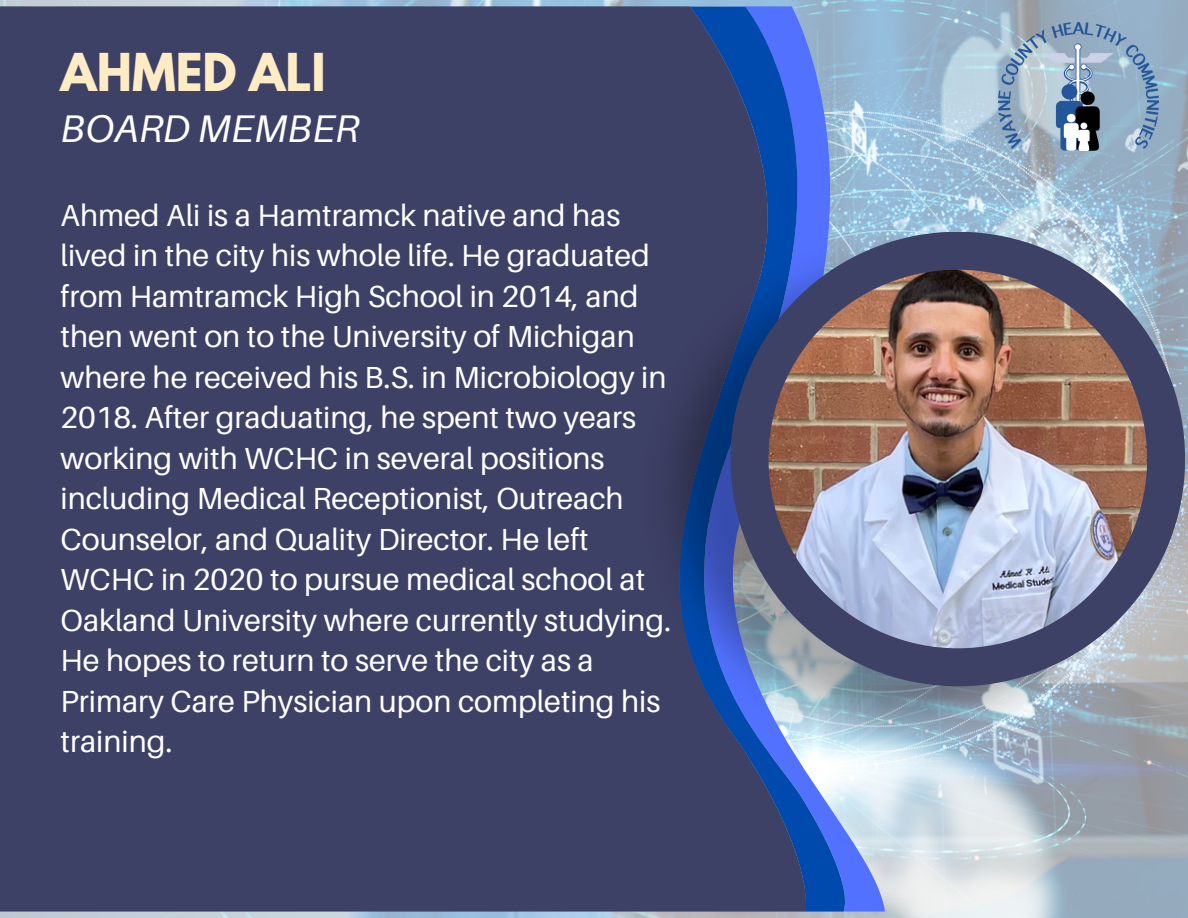
<style>
.page{position:relative;width:1188px;height:918px;background:#fff}
.page>*{position:absolute;margin:0;border:0;box-sizing:border-box;transform-origin:0 0}
.t1{font:700 46.2px "League Spartan";color:#ffecc5}
.t2{font:italic 38.4px "Aileron";color:#fff}
.t3{font:30.6px/40.5px "Aileron";color:#fff}
</style>
<div class="page">
<img style="left:0;top:0;width:1188px;height:918px">
<svg style="left:859px;top:6px;width:26px;height:906px;background:#acc8e7"></svg>
<svg style="left:816px;top:6px;width:43px;height:906px;background:#88a8df"></svg>
<div style="left:0;top:6px;width:816px;height:906px;background:#3e4166"></div>
<img style="left:643px;top:235px;width:515px;height:516px">
<svg style="left:731px;top:232px;width:454px;height:454px;background:#687595"></svg>
<img style="left:769px;top:270px;width:378px;height:378px">
<img style="left:998px;top:22px;width:160px;height:128px">
<p class="t1" style="left:61px;top:50px;width:267px">AHMED ALI</p>
<p class="t2" style="left:61px;top:105px;width:300px">BOARD MEMBER</p>
<p class="t3" style="left:61px;top:194px;width:612px">Ahmed Ali is a Hamtramck native and has lived in the city his whole life. He graduated from Hamtramck High School in 2014, and then went on to the University of Michigan where he received his B.S. in Microbiology in 2018. After graduating, he spent two years working with WCHC in several positions including Medical Receptionist, Outreach Counselor, and Quality Director. He left WCHC in 2020 to pursue medical school at Oakland University where currently studying.<br>He hopes to return to serve the city as a Primary Care Physician upon completing his training.</p>
</div>
